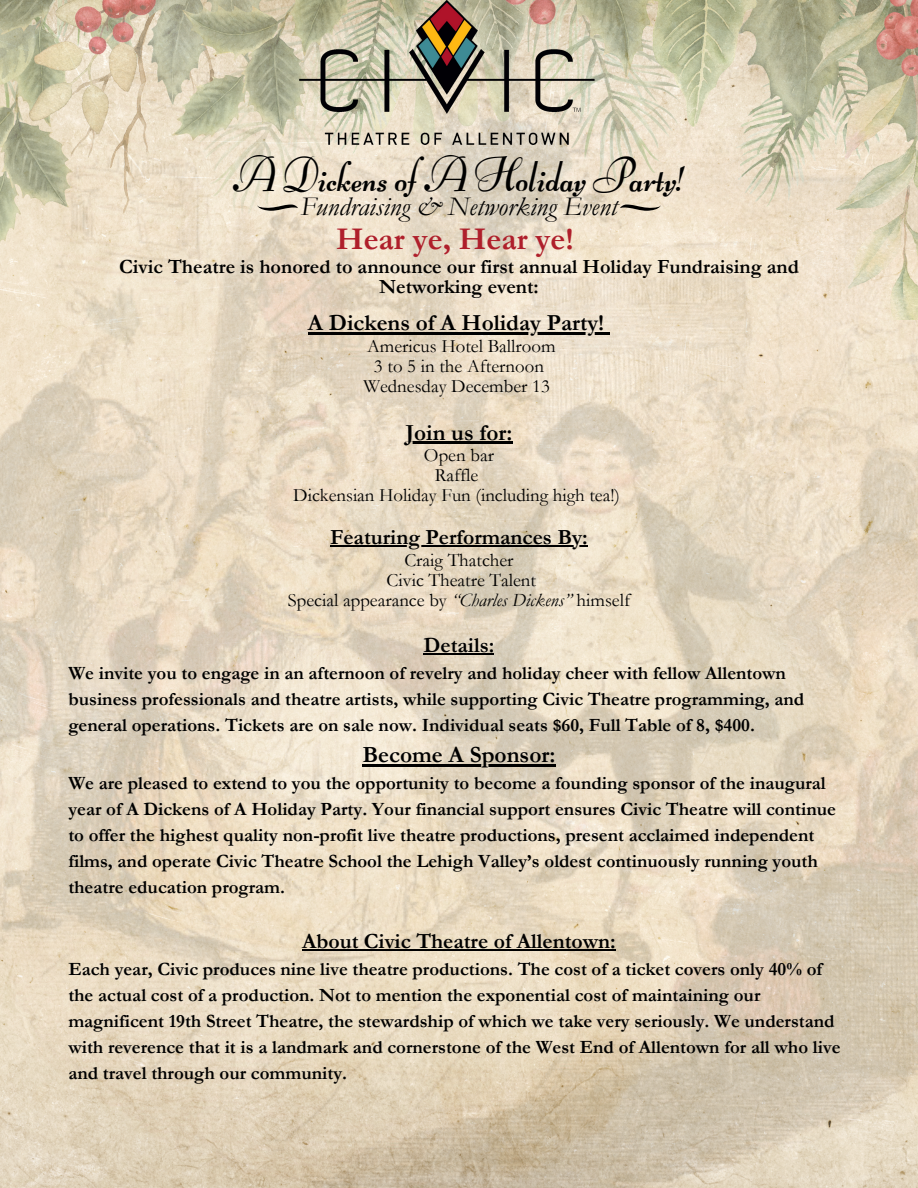
<style>
.page{position:relative;width:918px;height:1188px;background:#fff}
.page>*{position:absolute;margin:0;border:0;box-sizing:border-box;transform-origin:0 0}
.t1{font:43.5px "Lucien Schoenschriftv CAT";color:#000}
.t2{font:700 31.8px "Garamond";color:#af1f2b}
.t3{font:italic 27.15px "Garamond";color:#000}
.t4{font:700 23.4px "Garamond";color:#000}
.t5{font:700 23.25px "Garamond";color:#000}
.t6{font:700 21.75px "Garamond";color:#000}
.t7{font:700 20.25px/20.2px "Garamond";color:#000;text-align:center}
.t8{font:700 18.9px/25.8px "Garamond";color:#000}
.t9{font:18.9px "Garamond";color:#000}
.s1{font-style:italic}
</style>
<div class="page">
<img style="left:0;top:320px;width:918px;height:868px">
<img style="left:0;top:0;width:918px;height:320px">
<img style="left:299px;top:0;width:296px;height:145px">
<svg style="left:257px;top:204px;width:41px;height:7px"></svg>
<svg style="left:620px;top:204px;width:41px;height:7px"></svg>
<hr style="left:308px;top:333px;width:296px;height:2px;background:#000">
<svg style="left:604px;top:333px;width:6px;height:2px"></svg>
<hr style="left:405px;top:442px;width:108px;height:2px;background:#000">
<hr style="left:330px;top:545px;width:258px;height:1px;background:#000">
<hr style="left:424px;top:653px;width:70px;height:1px;background:#000">
<hr style="left:362px;top:765px;width:194px;height:2px;background:#000">
<hr style="left:302px;top:949px;width:308px;height:1px;background:#000">
<p class="t1" style="left:232px;top:158px;width:455px">A Dickens of A Holiday Party!</p>
<p class="t3" style="left:300px;top:191px;width:319px">Fundraising &amp; Networking Event</p>
<p class="t2" style="left:336px;top:222px;width:239px">Hear ye, Hear ye!</p>
<p class="t7" style="left:119px;top:257px;width:681px">Civic Theatre is honored to announce our first annual Holiday Fundraising and<br>Networking event:</p>
<p class="t5" style="left:308px;top:310px;width:298px">A Dickens of A Holiday Party!</p>
<p class="t9" style="left:367px;top:336px;width:190px">Americus Hotel Ballroom</p>
<p class="t9" style="left:374px;top:356px;width:171px">3 to 5 in the Afternoon</p>
<p class="t9" style="left:363px;top:376px;width:188px">Wednesday December 13</p>
<p class="t5" style="left:405px;top:420px;width:109px">Join us for:</p>
<p class="t9" style="left:424px;top:445px;width:71px">Open bar</p>
<p class="t9" style="left:435px;top:465px;width:45px">Raffle</p>
<p class="t9" style="left:293px;top:485px;width:328px">Dickensian Holiday Fun (including high tea!)</p>
<p class="t6" style="left:330px;top:525px;width:259px">Featuring Performances By:</p>
<p class="t9" style="left:404px;top:549px;width:111px">Craig Thatcher</p>
<p class="t9" style="left:387px;top:570px;width:151px">Civic Theatre Talent</p>
<p class="t9" style="left:288px;top:590px;width:344px">Special appearance by <span class="s1">“Charles Dickens”</span> himself</p>
<p class="t6" style="left:424px;top:633px;width:72px">Details:</p>
<p class="t8" style="left:68px;top:661px;width:737px">We invite you to engage in an afternoon of revelry and holiday cheer with fellow Allentown business professionals and theatre artists, while supporting Civic Theatre programming, and general operations. Tickets are on sale now. Individual seats $60, Full Table of 8, $400.</p>
<p class="t4" style="left:362px;top:742px;width:195px">Become A Sponsor:</p>
<p class="t8" style="left:68px;top:771px;width:769px">We are pleased to extend to you the opportunity to become a founding sponsor of the inaugural year of A Dickens of A Holiday Party. Your financial support ensures Civic Theatre will continue to offer the highest quality non-profit live theatre productions, present acclaimed independent films, and operate Civic Theatre School the Lehigh Valley’s oldest continuously running youth theatre education program.</p>
<p class="t6" style="left:302px;top:929px;width:315px">About Civic Theatre of Allentown:</p>
<p class="t8" style="left:68px;top:956px;width:774px">Each year, Civic produces nine live theatre productions. The cost of a ticket covers only 40% of the actual cost of a production. Not to mention the exponential cost of maintaining our magnificent 19th Street Theatre, the stewardship of which we take very seriously. We understand with reverence that it is a landmark and cornerstone of the West End of Allentown for all who live and travel through our community.</p>
</div>
